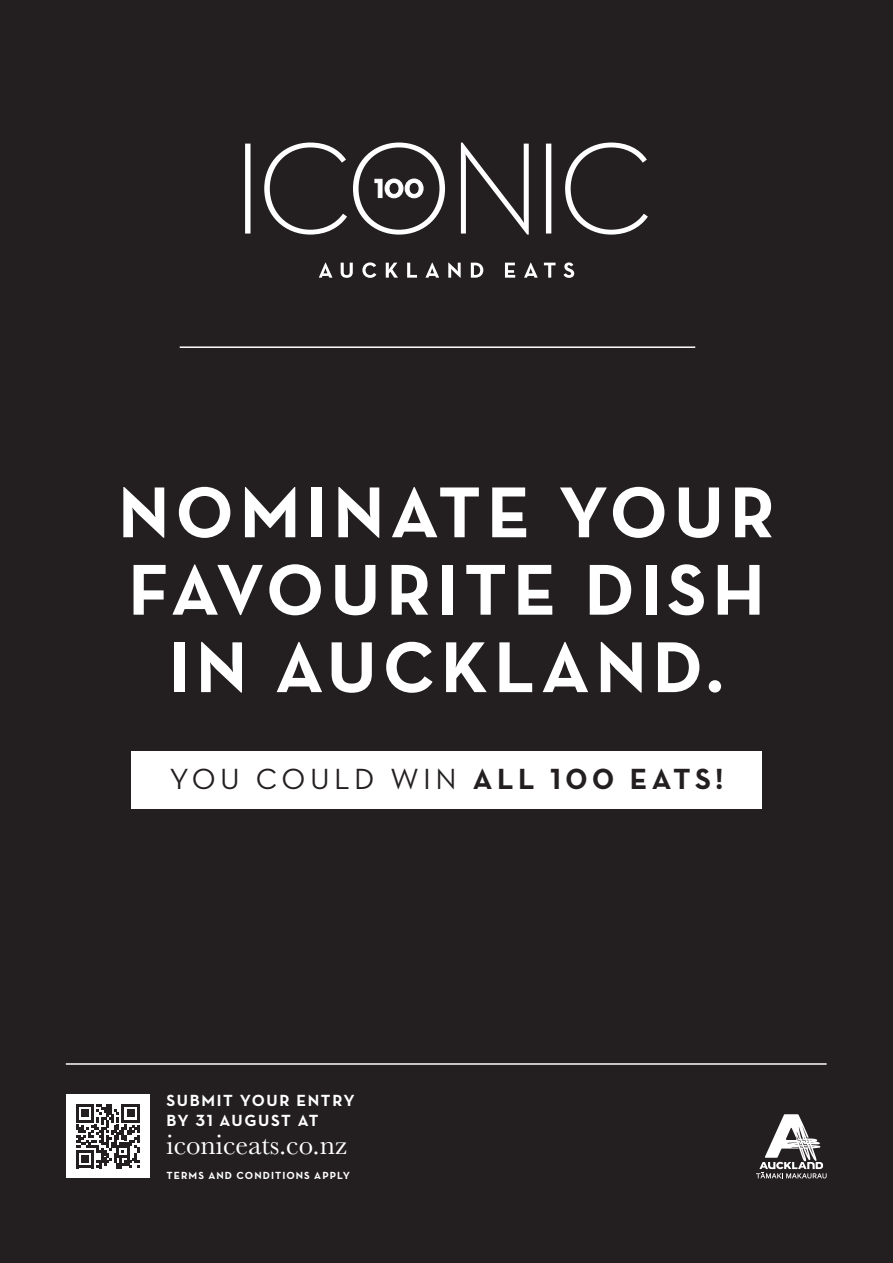
<style>
.page{position:relative;width:893px;height:1263px;background:#231f20}
.page>*{position:absolute;margin:0;border:0;box-sizing:border-box;transform-origin:0 0}
.t1{font:700 73.2px/77.4px "Neutraface Text";letter-spacing:.08em;color:#fff;text-align:center}
.t2{font:29.7px "Neutraface Text";letter-spacing:.15em;color:#231f20}
.t3{font:28.95px "Baskerville";color:#fff}
.t4{font:700 16.5px/20.1px "Neutraface Text";letter-spacing:.1em;color:#fff}
.t5{font:700 10.5px "Neutraface Text";letter-spacing:.1em;color:#fff}
.s1{font-weight:700}
</style>
<div class="page">
<svg style="left:319px;top:262px;width:255px;height:16px"></svg>
<svg style="left:245px;top:143px;width:403px;height:92px"></svg>
<hr style="left:66px;top:1063px;width:761px;height:2px;background:#fff">
<hr style="left:180px;top:346px;width:515px;height:2px;background:#fff">
<div style="left:131px;top:752px;width:631px;height:57px;background:#fff"></div>
<svg style="left:756px;top:1114px;width:71px;height:64px"></svg>
<div style="left:66px;top:1094px;width:84px;height:84px;background:#fff"></div>
<svg style="left:76px;top:1104px;width:63px;height:64px"></svg>
<p class="t1" style="left:118px;top:473px;width:658px">NOMINATE YOUR<br>FAVOURITE DISH<br>IN AUCKLAND.</p>
<p class="t2" style="left:169px;top:761px;width:556px">YOU COULD WIN <span class="s1">ALL 100 EATS!</span></p>
<p class="t4" style="left:167px;top:1090px;width:190px">SUBMIT YOUR ENTRY<br>BY 31 AUGUST AT</p>
<p class="t3" style="left:167px;top:1126px;width:183px">iconiceats.co.nz</p>
<p class="t5" style="left:167px;top:1169px;width:185px">TERMS AND CONDITIONS APPLY</p>
</div>
